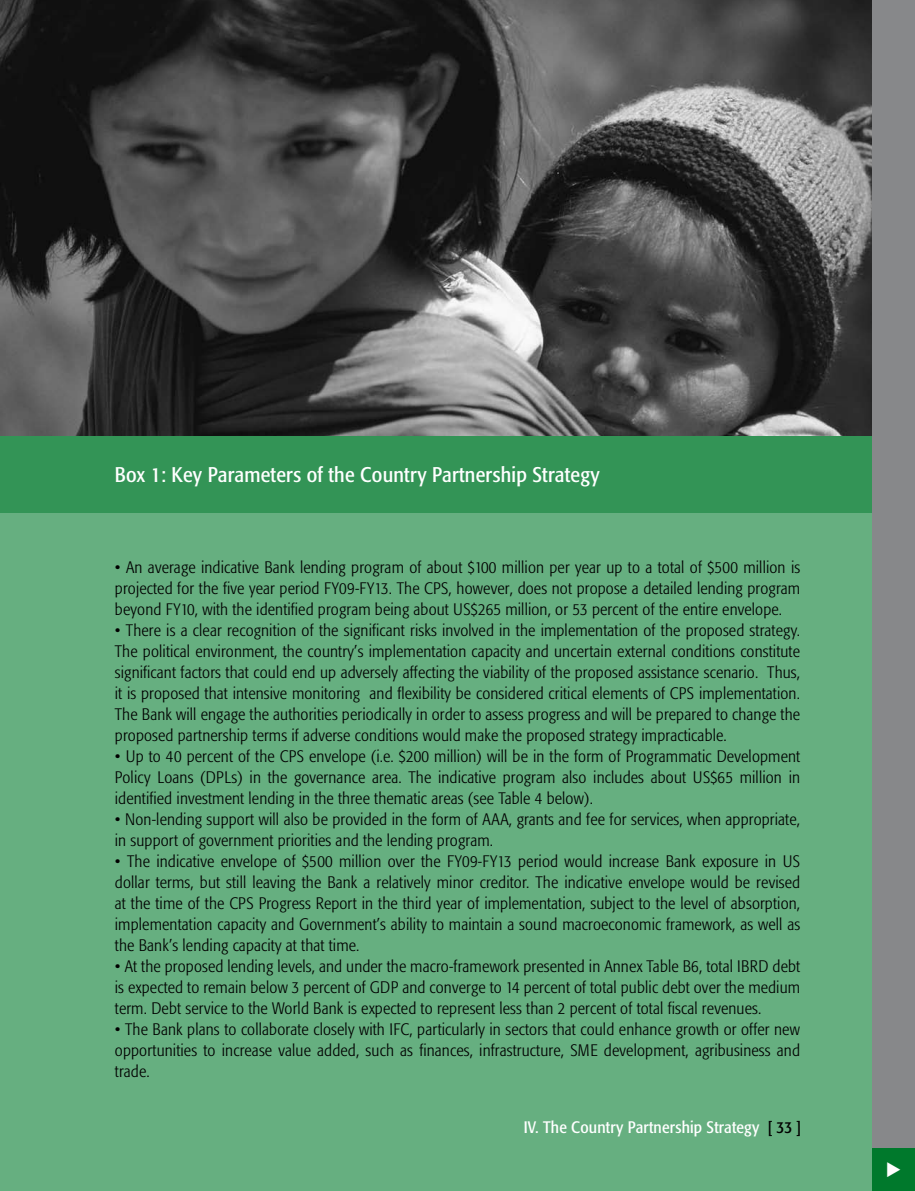
<style>
.page{position:relative;width:915px;height:1191px;background:#fff}
.page>*{position:absolute;margin:0;border:0;box-sizing:border-box;transform-origin:0 0}
.t1{font:condensed 21px "Formata";letter-spacing:.01em;color:#fff;scale:1.05 1}
.t2{font:300 condensed 16.5px/21px "Formata";letter-spacing:.01em;color:#000;text-align:justify;scale:1.05 1}
.t3{font:condensed 16.5px "Formata";letter-spacing:.01em;color:#fff;scale:1.05 1}
.s1{color:#000}
</style>
<div class="page">
<div style="left:0;top:1px;width:877px;height:1189px;background:#66af80"></div>
<div style="left:0;top:436px;width:876px;height:76px;background:#339456"></div>
<img style="left:0;top:0;width:872px;height:435px">
<div style="left:872px;top:0;width:42px;height:1191px;background:#87888a"></div>
<div style="left:872px;top:1148px;width:42px;height:43px;background:#00792c"></div>
<p class="t1" style="left:115px;top:462px;width:463px">Box 1: Key Parameters of the Country Partnership Strategy</p>
<p class="t2" style="left:115px;top:557px;width:654px">• An average indicative Bank lending program of about $100 million per year up to a total of $500 million is projected for the five year period FY09-FY13. The CPS, however, does not propose a detailed lending program beyond FY10, with the identified program being about US$265 million, or 53 percent of the entire envelope.</p>
<p class="t2" style="left:115px;top:620px;width:654px">• There is a clear recognition of the significant risks involved in the implementation of the proposed strategy.<br>The political environment, the country’s implementation capacity and uncertain external conditions constitute significant factors that could end up adversely affecting the viability of the proposed assistance scenario. Thus, it is proposed that intensive monitoring and flexibility be considered critical elements of CPS implementation.<br>The Bank will engage the authorities periodically in order to assess progress and will be prepared to change the proposed partnership terms if adverse conditions would make the proposed strategy impracticable.</p>
<p class="t2" style="left:115px;top:746px;width:654px">• Up to 40 percent of the CPS envelope (i.e. $200 million) will be in the form of Programmatic Development Policy Loans (DPLs) in the governance area. The indicative program also includes about US$65 million in identified investment lending in the three thematic areas (see Table 4 below).</p>
<p class="t2" style="left:115px;top:809px;width:653px">• Non-lending support will also be provided in the form of AAA, grants and fee for services, when appropriate, in support of government priorities and the lending program.</p>
<p class="t2" style="left:115px;top:851px;width:654px">• The indicative envelope of $500 million over the FY09-FY13 period would increase Bank exposure in US dollar terms, but still leaving the Bank a relatively minor creditor. The indicative envelope would be revised at the time of the CPS Progress Report in the third year of implementation, subject to the level of absorption, implementation capacity and Government’s ability to maintain a sound macroeconomic framework, as well as the Bank’s lending capacity at that time.</p>
<p class="t2" style="left:115px;top:956px;width:654px">• At the proposed lending levels, and under the macro-framework presented in Annex Table B6, total IBRD debt is expected to remain below 3 percent of GDP and converge to 14 percent of total public debt over the medium term. Debt service to the World Bank is expected to represent less than 2 percent of total fiscal revenues.</p>
<p class="t2" style="left:115px;top:1019px;width:653px">• The Bank plans to collaborate closely with IFC, particularly in sectors that could enhance growth or offer new opportunities to increase value added, such as finances, infrastructure, SME development, agribusiness and trade.</p>
<p class="t3" style="left:523px;top:1117px;width:266px">IV. The Country Partnership Strategy <span class="s1">[ 33 ]</span></p>
</div>
